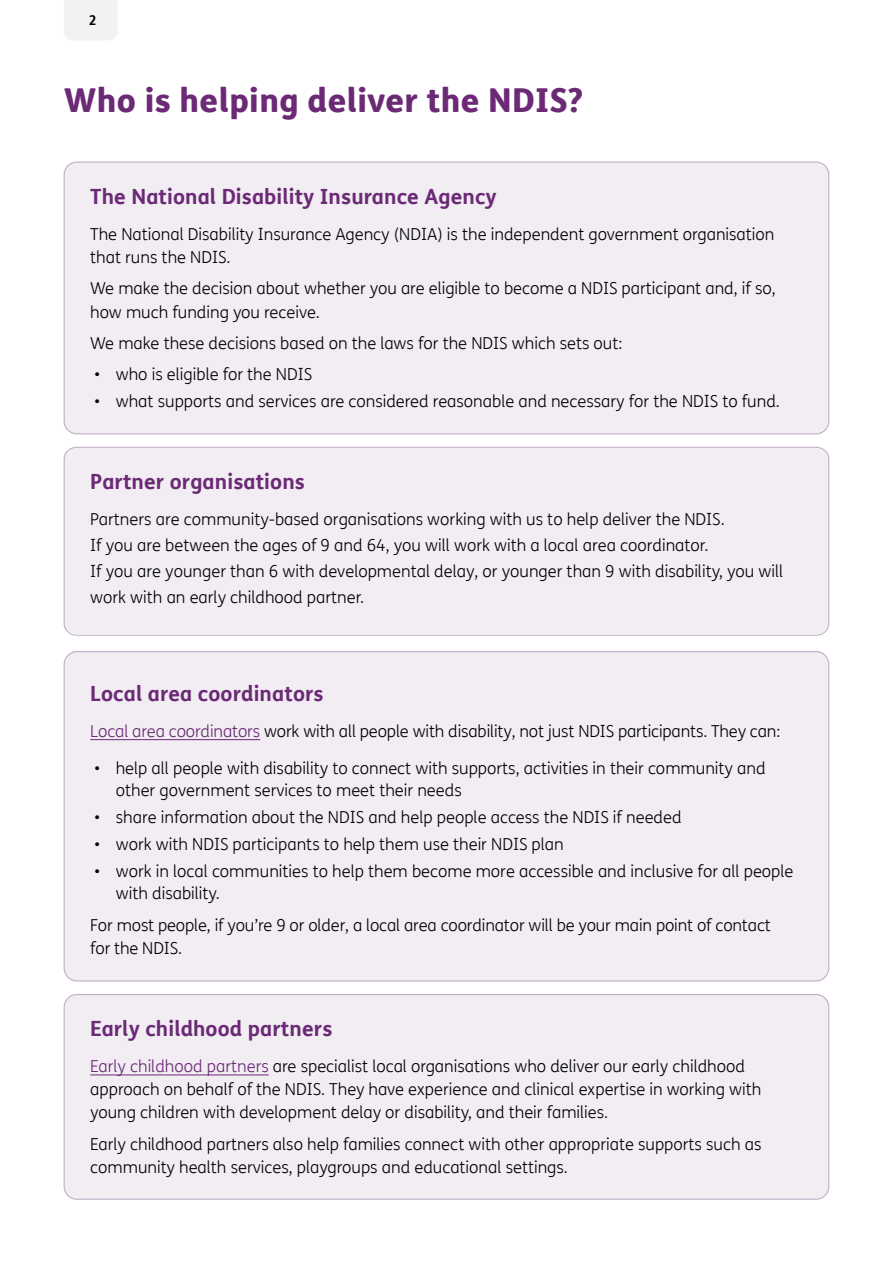
<style>
.page{position:relative;width:893px;height:1263px;background:#fff}
.page>*{position:absolute;margin:0;border:0;box-sizing:border-box;transform-origin:0 0}
.t1{font:800 33px "FS Me Pro";letter-spacing:.01em;color:#6b2976}
.t2{font:700 21px "FS Me Pro";letter-spacing:.005em;color:#6b2976}
.t3{font:700 21px "FS Me Pro";letter-spacing:.005em;color:#6b2976}
.t4{font:300 16.5px/23.1px "FS Me Pro";color:#000}
.t5{font:700 13.5px "FS Me Pro";color:#000}
.s1{font-style:inherit}
.s2{color:#6b2976}
</style>
<div class="page">
<div style="left:64px;top:0;width:53px;height:40px;background:#f1f2f2"></div>
<div style="left:64px;top:162px;width:765px;height:272px;background:#f1edf2;border-radius:13px"></div>
<div style="left:64px;top:447px;width:765px;height:187px;background:#f1edf2;border-radius:12px"></div>
<div style="left:64px;top:447px;width:765px;height:189px;border:1px solid #c2adc6;border-radius:12px"></div>
<div style="left:64px;top:651px;width:765px;height:330px;background:#f1edf2;border-radius:13px"></div>
<div style="left:64px;top:994px;width:765px;height:205px;background:#f1edf2;border-radius:13px"></div>
<div style="left:64px;top:994px;width:765px;height:206px;border:1px solid #c2adc6;border-radius:13px"></div>
<hr style="left:90px;top:739px;width:170px;height:1px;background:#6b2976">
<hr style="left:90px;top:1075px;width:179px;height:1px;background:#6b2976">
<p class="t5" style="left:89px;top:15px;width:9px">2</p>
<h1 class="t1" style="left:64px;top:74px;width:521px">Who is helping deliver the NDIS?</h1>
<p class="t2" style="left:90px;top:188px;width:408px">The National Disability Insurance Agency</p>
<p class="t4" style="left:90px;top:224px;width:686px">The National Disability Insurance Agency (NDIA) is the independent government organisation that runs the NDIS.</p>
<p class="t4" style="left:90px;top:278px;width:687px">We make the decision about whether you are eligible to become a NDIS participant and, if so, how much funding you receive.</p>
<p class="t4" style="left:90px;top:333px;width:534px">We make these decisions based on the laws for the NDIS which sets out:</p>
<p class="t4" style="left:94px;top:364px;width:219px">• who is eligible for the NDIS</p>
<p class="t4" style="left:94px;top:391px;width:687px">• what supports and services are considered reasonable and necessary for the NDIS to fund.</p>
<p class="t3" style="left:90px;top:465px;width:216px"><span class="s1">Partner</span> organisations</p>
<p class="t4" style="left:90px;top:506px;width:694px;line-height:26px">Partners are community-based organisations working with us to help deliver the NDIS.<br>If you are between the ages of 9 and 64, you will work with a local area coordinator.<br>If you are younger than 6 with developmental delay, or younger than 9 with disability, you will work with an early childhood partner.</p>
<p class="t2" style="left:90px;top:685px;width:235px">Local area coordinators</p>
<p class="t4" style="left:90px;top:721px;width:692px"><span class="s2">Local area coordinators</span> work with all people with disability, not just NDIS participants. They can:</p>
<p class="t4" style="left:116px;top:758px;width:651px;line-height:22.5px;text-indent:-21px">• help all people with disability to connect with supports, activities in their community and other government services to meet their needs</p>
<p class="t4" style="left:94px;top:807px;width:589px">• share information about the NDIS and help people access the NDIS if needed</p>
<p class="t4" style="left:94px;top:834px;width:471px">• work with NDIS participants to help them use their NDIS plan</p>
<p class="t4" style="left:116px;top:861px;width:679px;line-height:22.5px;text-indent:-21px">• work in local communities to help them become more accessible and inclusive for all people with disability.</p>
<p class="t4" style="left:90px;top:915px;width:682px">For most people, if you’re 9 or older, a local area coordinator will be your main point of contact for the NDIS.</p>
<p class="t2" style="left:90px;top:1020px;width:244px">Early childhood partners</p>
<p class="t4" style="left:90px;top:1056px;width:673px"><span class="s2">Early childhood partners</span> are specialist local organisations who deliver our early childhood approach on behalf of the NDIS. They have experience and clinical expertise in working with young children with development delay or disability, and their families.</p>
<p class="t4" style="left:90px;top:1134px;width:673px">Early childhood partners also help families connect with other appropriate supports such as community health services, playgroups and educational settings.</p>
</div>
